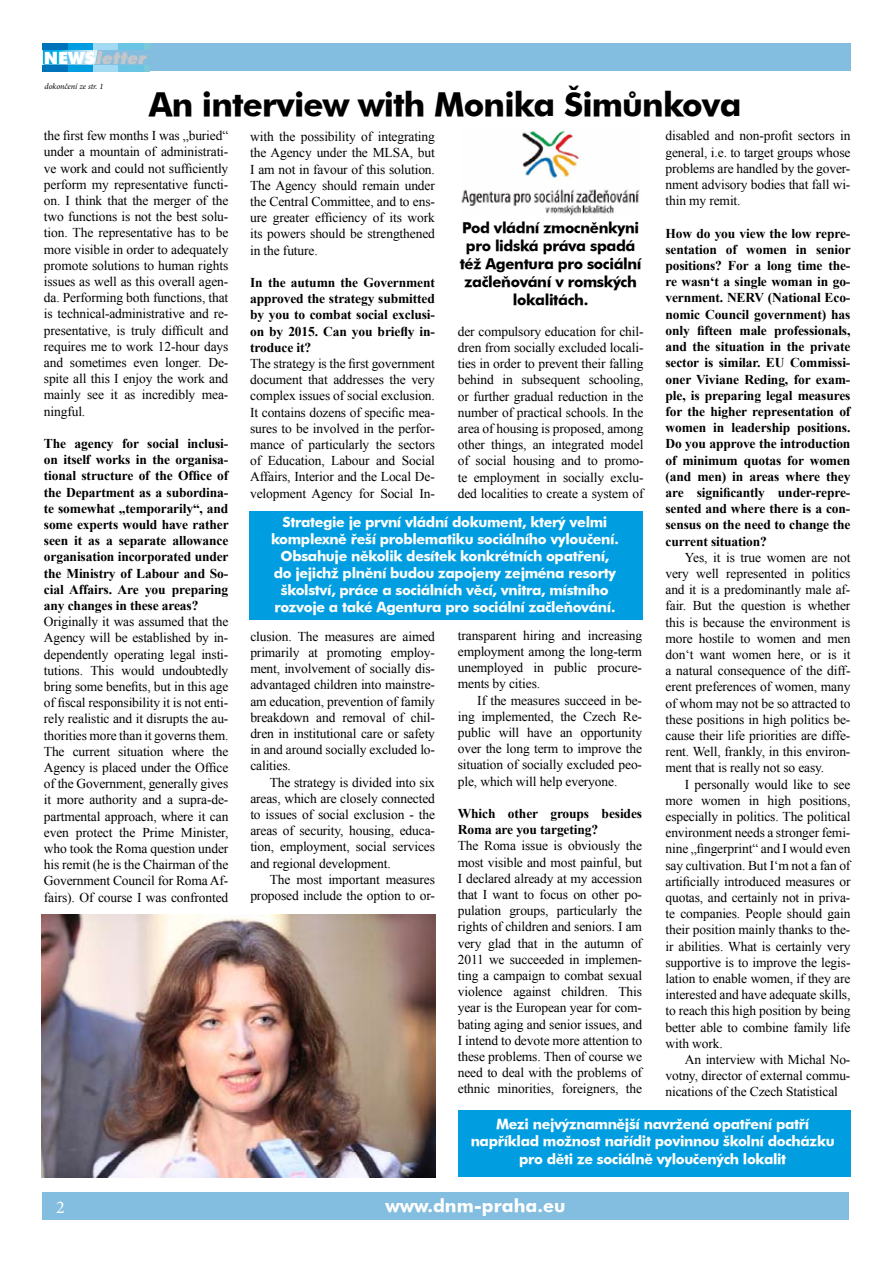
<style>
.page{position:relative;width:893px;height:1263px;background:#fff}
.page>*{position:absolute;margin:0;border:0;box-sizing:border-box;transform-origin:0 0}
.t1{font:33px "Futura Md AT Bold";letter-spacing:-.025em;color:#000}
.t2{font:18px "Futura Md AT Bold";color:#fff}
.t3{font:18px "Minion Pro";color:#fff}
.t4{font:italic 17.1px "Futura X Blk AT";color:#c5c6c8}
.t5{font:15px/18px "Futura Md AT Bold";letter-spacing:-.025em;color:#000;text-align:center}
.t6{font:14.25px/17.1px "Futura Md AT Bold";letter-spacing:-.025em;color:#fff;text-align:center}
.t7{font:13.5px/16.2px "Times New Roman";letter-spacing:-.01em;color:#000;text-align:justify}
.t8{font:700 13.5px/16.2px "Times New Roman";letter-spacing:-.01em;color:#000;text-align:justify}
.t9{font:italic 8.25px "Minion Pro";letter-spacing:-.005em;color:#000}
.s1{font-style:normal;color:#fff}
</style>
<div class="page">
<div style="left:43px;top:1192px;width:806px;height:28px;background:#83bddf"></div>
<div style="left:44px;top:43px;width:806px;height:28px;background:#83bddf"></div>
<svg style="left:43px;top:50px;width:55px;height:14px"></svg>
<div style="left:43px;top:43px;width:107px;height:7px;background:#6ac4e4"></div>
<div style="left:43px;top:65px;width:107px;height:6px;background:#6ac4e4"></div>
<div style="left:43px;top:43px;width:25px;height:6px;background:#0072ba"></div>
<div style="left:68px;top:43px;width:25px;height:6px;background:#009ee0"></div>
<div style="left:93px;top:43px;width:25px;height:6px;background:#a2daf4"></div>
<svg style="left:144px;top:43px;width:6px;height:6px"></svg>
<div style="left:43px;top:65px;width:25px;height:6px;background:#0072ba"></div>
<div style="left:68px;top:65px;width:25px;height:6px;background:#009ee0"></div>
<div style="left:93px;top:65px;width:25px;height:6px;background:#a2daf4"></div>
<svg style="left:144px;top:65px;width:6px;height:6px"></svg>
<div style="left:249px;top:511px;width:394px;height:109px;background:#009ee0"></div>
<div style="left:458px;top:1110px;width:392px;height:67px;background:#009ee0"></div>
<img style="left:41px;top:914px;width:394px;height:263px">
<img style="left:461px;top:130px;width:179px;height:86px">
<p class="t4" style="left:44px;top:48px;width:104px"><span class="s1">NEWS</span>letter</p>
<p class="t9" style="left:45px;top:81px;width:60px">dokončení ze str. 1</p>
<h1 class="t1" style="left:149px;top:84px;width:594px">An interview with Monika Šimůnkova</h1>
<p class="t7" style="left:44px;top:127px;width:186px">the first few months I was „buried“ under a mountain of administrati&shy;ve work and could not sufficiently perform my representative functi&shy;on. I think that the merger of the two functions is not the best solu&shy;tion. The representative has to be more visible in order to adequately promote solutions to human rights issues as well as this overall agen&shy;da. Performing both functions, that is technical-administrative and re&shy;presentative, is truly difficult and requires me to work 12-hour days and sometimes even longer. De&shy;spite all this I enjoy the work and mainly see it as incredibly mea&shy;ningful.</p>
<p class="t8" style="left:44px;top:435px;width:186px">The agency for social inclusi&shy;on itself works in the organisa&shy;tional structure of the Office of the Department as a subordina&shy;te somewhat „temporarily“, and some experts would have rather seen it as a separate allowance organisation incorporated under the Ministry of Labour and So&shy;cial Affairs. Are you preparing any changes in these areas?</p>
<p class="t7" style="left:44px;top:613px;width:186px">Originally it was assumed that the Agency will be established by in&shy;dependently operating legal insti&shy;tutions. This would undoubtedly bring some benefits, but in this age of fiscal responsibility it is not enti&shy;rely realistic and it disrupts the au&shy;thorities more than it governs them.<br>The current situation where the Agency is placed under the Office of the Government, generally gives it more authority and a supra-de&shy;partmental approach, where it can even protect the Prime Minister, who took the Roma question under his remit (he is the Chairman of the Government Council for Roma Af&shy;fairs). Of course I was confronted</p>
<p class="t7" style="left:665px;top:128px;width:187px">disabled and non-profit sectors in general, i.e. to target groups whose problems are handled by the gover&shy;nment advisory bodies that fall wi&shy;thin my remit.</p>
<p class="t8" style="left:665px;top:225px;width:187px">How do you view the low repre&shy;sentation of women in senior positions? For a long time the&shy;re wasn‘t a single woman in go&shy;vernment. NERV (National Eco&shy;nomic Council government) has only fifteen male professionals, and the situation in the private sector is similar. EU Commissi&shy;oner Viviane Reding, for exam&shy;ple, is preparing legal measures for the higher representation of women in leadership positions.<br>Do you approve the introduction of minimum quotas for women (and men) in areas where they are significantly under-repre&shy;sented and where there is a con&shy;sensus on the need to change the current situation?</p>
<p class="t7" style="left:665px;top:549px;width:187px;text-indent:19px">Yes, it is true women are not very well represented in politics and it is a predominantly male af&shy;fair. But the question is whether this is because the environment is more hostile to women and men don‘t want women here, or is it a natural consequence of the diff&shy;erent preferences of women, many of whom may not be so attracted to these positions in high politics be&shy;cause their life priorities are diffe&shy;rent. Well, frankly, in this environ&shy;ment that is really not so easy.</p>
<p class="t7" style="left:665px;top:776px;width:187px;text-indent:19px">I personally would like to see more women in high positions, especially in politics. The political environment needs a stronger femi&shy;nine „fingerprint“ and I would even say cultivation. But I‘m not a fan of artificially introduced measures or quotas, and certainly not in priva&shy;te companies. People should gain their position mainly thanks to the&shy;ir abilities. What is certainly very supportive is to improve the legis&shy;lation to enable women, if they are interested and have adequate skills, to reach this high position by being better able to combine family life with work.</p>
<p class="t7" style="left:665px;top:1051px;width:186px;text-indent:19px">An interview with Michal No&shy;votny, director of external commu&shy;nications of the Czech Statistical</p>
<p class="t6" style="left:471px;top:1116px;width:366px">Mezi nejvýznamnější navržená opatření patří například možnost nařídit povinnou školní docházku pro děti ze sociálně vyloučených lokalit</p>
<p class="t7" style="left:250px;top:128px;width:186px">with the possibility of integrating the Agency under the MLSA, but I am not in favour of this solution.<br>The Agency should remain under the Central Committee, and to ens&shy;ure greater efficiency of its work its powers should be strengthened in the future.</p>
<p class="t8" style="left:250px;top:274px;width:186px">In the autumn the Government approved the strategy submitted by you to combat social exclusi&shy;on by 2015. Can you briefly in&shy;troduce it?</p>
<p class="t7" style="left:250px;top:355px;width:186px">The strategy is the first government document that addresses the very complex issues of social exclusion.<br>It contains dozens of specific mea&shy;sures to be involved in the perfor&shy;mance of particularly the sectors of Education, Labour and Social Affairs, Interior and the Local De&shy;velopment Agency for Social In-</p>
<p class="t5" style="left:460px;top:218px;width:183px">Pod vládní zmocněnkyni pro lidská práva spadá též Agentura pro sociální začleňování v romských lokalitách.</p>
<p class="t7" style="left:458px;top:323px;width:187px">der compulsory education for chil&shy;dren from socially excluded locali&shy;ties in order to prevent their falling behind in subsequent schooling, or further gradual reduction in the number of practical schools. In the area of housing is proposed, among other things, an integrated model of social housing and to promo&shy;te employment in socially exclu&shy;ded localities to create a system of</p>
<p class="t6" style="left:271px;top:513px;width:349px">Strategie je první vládní dokument, který velmi komplexně řeší problematiku sociálního vyloučení.<br>Obsahuje několik desítek konkrétních opatření, do jejichž plnění budou zapojeny zejména resorty školství, práce a sociálních věcí, vnitra, místního rozvoje a také Agentura pro sociální začleňování.</p>
<p class="t7" style="left:458px;top:627px;width:186px">transparent hiring and increasing employment among the long-term unemployed in public procure&shy;ments by cities.</p>
<p class="t7" style="left:458px;top:692px;width:186px;text-indent:19px">If the measures succeed in be&shy;ing implemented, the Czech Re&shy;public will have an opportunity over the long term to improve the situation of socially excluded peo&shy;ple, which will help everyone.</p>
<p class="t8" style="left:458px;top:805px;width:186px">Which other groups besides<br>Roma are you targeting?</p>
<p class="t7" style="left:458px;top:837px;width:186px">The Roma issue is obviously the most visible and most painful, but I declared already at my accession that I want to focus on other po&shy;pulation groups, particularly the rights of children and seniors. I am very glad that in the autumn of 2011 we succeeded in implemen&shy;ting a campaign to combat sexual violence against children. This year is the European year for com&shy;bating aging and senior issues, and I intend to devote more attention to these problems. Then of course we need to deal with the problems of ethnic minorities, foreigners, the</p>
<p class="t7" style="left:250px;top:628px;width:186px">clusion. The measures are aimed primarily at promoting employ&shy;ment, involvement of socially dis&shy;advantaged children into mainstre&shy;am education, prevention of family breakdown and removal of chil&shy;dren in institutional care or safety in and around socially excluded lo&shy;calities.</p>
<p class="t7" style="left:250px;top:774px;width:186px;text-indent:19px">The strategy is divided into six areas, which are closely connected to issues of social exclusion - the areas of security, housing, educa&shy;tion, employment, social services and regional development.</p>
<p class="t7" style="left:250px;top:871px;width:186px;text-align:right">The most important measures proposed include the option to or-</p>
<h2 class="t3" style="left:56px;top:1195px;width:10px">2</h2>
<h2 class="t2" style="left:385px;top:1194px;width:181px">www.dnm-praha.eu</h2>
</div>
